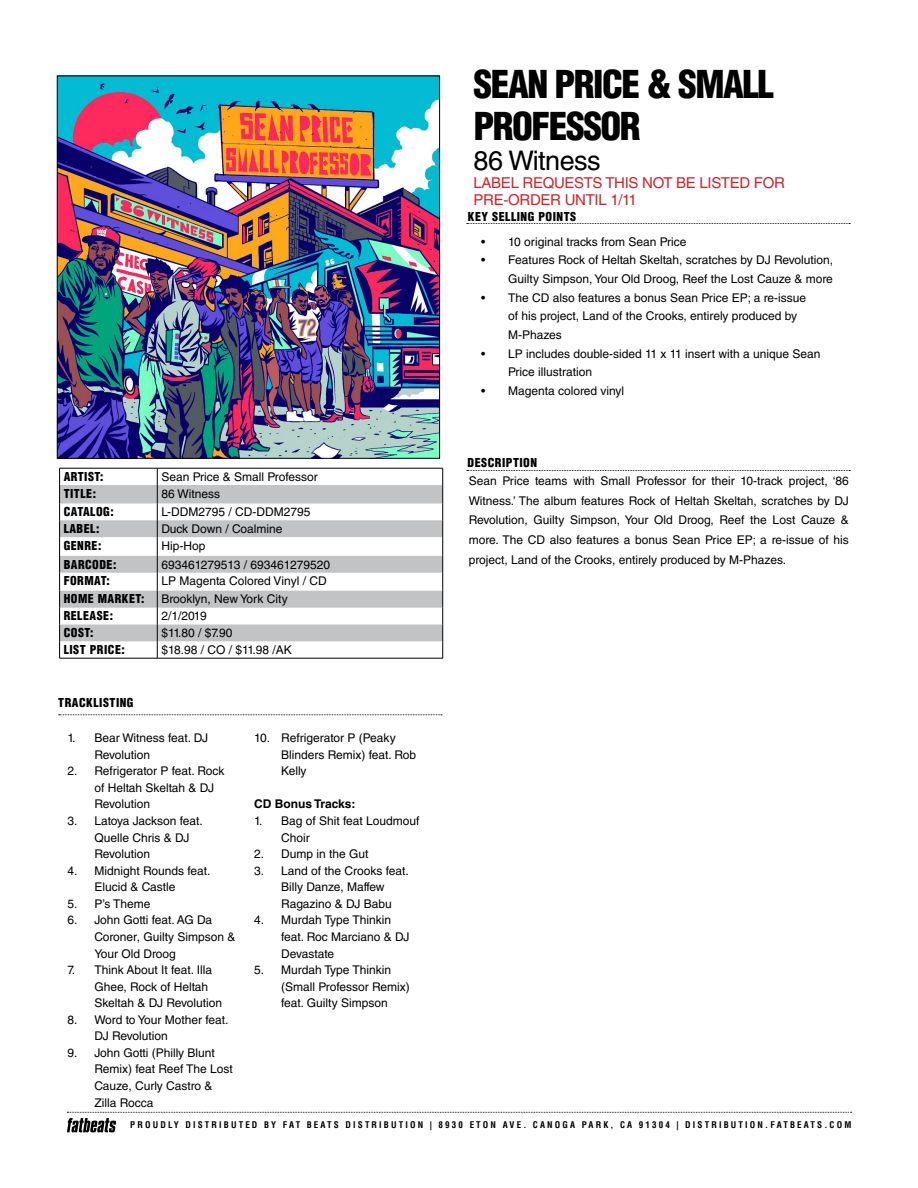
<style>
.page{position:relative;width:918px;height:1188px;background:#fff}
.page>*{position:absolute;margin:0;border:0;box-sizing:border-box;transform-origin:0 0}
.t1{font:900 condensed 37.5px/42px "Helvetica LT Std";letter-spacing:-.04em;color:#000}
.t2{font:27px "Helvetica LT Std";letter-spacing:-.02em;color:#000}
.t3{font:15px/17.4px "Helvetica LT Std";letter-spacing:-.02em;color:#d2232a}
.t4{font:12px/16.5px "Helvetica LT Std";color:#000}
.t5{font:900 condensed 12px "Helvetica LT Std";letter-spacing:.04em;color:#000}
.t6{font:700 12px "Helvetica LT Std";color:#000}
.t7{font:700 condensed 9px "Helvetica LT Std";letter-spacing:.24em;color:#000}
</style>
<div class="page">
<svg style="left:467px;top:223px;width:383px;height:1px"></svg>
<svg style="left:59px;top:714px;width:383px;height:1px"></svg>
<svg style="left:60px;top:469px;width:382px;height:189px"></svg>
<svg style="left:60px;top:485px;width:382px;height:156px;fill:#c1c3c5"></svg>
<hr style="left:59px;top:468px;width:98px;height:1px;background:#000">
<hr style="left:157px;top:468px;width:286px;height:1px;background:#000">
<svg style="left:59px;top:468px;width:1px;height:190px"></svg>
<svg style="left:442px;top:468px;width:1px;height:190px"></svg>
<hr style="left:59px;top:658px;width:98px;height:1px;background:#000">
<hr style="left:157px;top:658px;width:286px;height:1px;background:#000">
<svg style="left:157px;top:468px;width:1px;height:190px"></svg>
<img style="left:59px;top:78px;width:379px;height:379px">
<div style="left:57px;top:76px;width:383px;height:383px;border:1px solid #000"></div>
<svg style="left:67px;top:1112px;width:785px;height:20px"></svg>
<svg style="left:467px;top:470px;width:383px;height:1px"></svg>
<h1 class="t1" style="left:474px;top:63px;width:302px">SEAN PRICE &amp; SMALL<br>PROFESSOR</h1>
<h2 class="t2" style="left:474px;top:145px;width:129px">86 Witness</h2>
<p class="t3" style="left:474px;top:174px;width:313px">LABEL REQUESTS THIS NOT BE LISTED FOR<br>PRE-ORDER UNTIL 1/11</p>
<p class="t5" style="left:468px;top:209px;width:110px">KEY SELLING POINTS</p>
<p class="t4" style="left:481px;top:233px;width:207px">• 10 original tracks from Sean Price</p>
<p class="t4" style="left:481px;top:251px;width:354px;line-height:18.8px;text-align:right">• Features Rock of Heltah Skeltah, scratches by DJ Revolution,<br>Guilty Simpson, Your Old Droog, Reef the Lost Cauze &amp; more</p>
<p class="t4" style="left:508px;top:288px;width:300px;line-height:18.8px;text-indent:-27px">• The CD also features a bonus Sean Price EP; a re-issue of his project, Land of the Crooks, entirely produced by<br>M-Phazes</p>
<p class="t4" style="left:508px;top:344px;width:314px;line-height:18.8px;text-indent:-27px">• LP includes double-sided 11 x 11 insert with a unique Sean<br>Price illustration</p>
<p class="t4" style="left:481px;top:382px;width:145px">• Magenta colored vinyl</p>
<p class="t5" style="left:64px;top:469px;width:41px">ARTIST:</p>
<p class="t4" style="left:161px;top:468px;width:158px">Sean Price &amp; Small Professor</p>
<p class="t5" style="left:64px;top:486px;width:34px">TITLE:</p>
<p class="t4" style="left:161px;top:485px;width:60px">86 Witness</p>
<p class="t5" style="left:64px;top:504px;width:52px">CATALOG:</p>
<p class="t4" style="left:161px;top:504px;width:151px">L-DDM2795 / CD-DDM2795</p>
<p class="t5" style="left:64px;top:521px;width:37px">LABEL:</p>
<p class="t4" style="left:161px;top:521px;width:123px">Duck Down / Coalmine</p>
<p class="t5" style="left:64px;top:538px;width:39px">GENRE:</p>
<p class="t4" style="left:161px;top:537px;width:46px">Hip-Hop</p>
<p class="t5" style="left:64px;top:557px;width:54px">BARCODE:</p>
<p class="t4" style="left:161px;top:556px;width:170px">693461279513 / 693461279520</p>
<p class="t5" style="left:64px;top:573px;width:48px">FORMAT:</p>
<p class="t4" style="left:161px;top:573px;width:167px">LP Magenta Colored Vinyl / CD</p>
<p class="t5" style="left:64px;top:591px;width:82px">HOME MARKET:</p>
<p class="t4" style="left:161px;top:591px;width:128px">Brooklyn, New York City</p>
<p class="t5" style="left:64px;top:608px;width:51px">RELEASE:</p>
<p class="t4" style="left:161px;top:608px;width:47px">2/1/2019</p>
<p class="t5" style="left:64px;top:625px;width:31px">COST:</p>
<p class="t4" style="left:161px;top:625px;width:73px">$11.80 / $7.90</p>
<p class="t5" style="left:64px;top:642px;width:63px">LIST PRICE:</p>
<p class="t4" style="left:161px;top:642px;width:132px">$18.98 / CO / $11.98 /AK</p>
<p class="t5" style="left:58px;top:695px;width:77px">TRACKLISTING</p>
<p class="t4" style="left:94px;top:730px;width:115px;text-indent:-27px">1. Bear Witness feat. DJ<br>Revolution</p>
<p class="t4" style="left:94px;top:763px;width:132px;text-indent:-27px">2. Refrigerator P feat. Rock of Heltah Skeltah &amp; DJ<br>Revolution</p>
<p class="t4" style="left:94px;top:813px;width:110px;text-indent:-27px">3. Latoya Jackson feat.<br>Quelle Chris &amp; DJ<br>Revolution</p>
<p class="t4" style="left:94px;top:862px;width:118px;text-indent:-27px">4. Midnight Rounds feat.<br>Elucid &amp; Castle</p>
<p class="t4" style="left:67px;top:895px;width:85px">5. P’s Theme</p>
<p class="t4" style="left:94px;top:912px;width:143px;text-indent:-27px">6. John Gotti feat. AG Da<br>Coroner, Guilty Simpson &amp;<br>Your Old Droog</p>
<p class="t4" style="left:94px;top:962px;width:129px;text-indent:-27px">7. Think About It feat. Illa<br>Ghee, Rock of Heltah<br>Skeltah &amp; DJ Revolution</p>
<p class="t4" style="left:94px;top:1011px;width:136px;text-indent:-27px">8. Word to Your Mother feat.<br>DJ Revolution</p>
<p class="t4" style="left:94px;top:1044px;width:140px;text-indent:-27px">9. John Gotti (Philly Blunt<br>Remix) feat Reef The Lost<br>Cauze, Curly Castro &amp;<br>Zilla Rocca</p>
<p class="t4" style="left:281px;top:730px;width:136px;text-indent:-27px">10. Refrigerator P (Peaky<br>Blinders Remix) feat. Rob<br>Kelly</p>
<p class="t6" style="left:254px;top:797px;width:103px">CD Bonus Tracks:</p>
<p class="t4" style="left:281px;top:813px;width:140px;text-indent:-27px">1. Bag of Shit feat Loudmouf<br>Choir</p>
<p class="t4" style="left:254px;top:846px;width:116px">2. Dump in the Gut</p>
<p class="t4" style="left:281px;top:862px;width:129px;text-indent:-27px">3. Land of the Crooks feat.<br>Billy Danze, Maffew<br>Ragazino &amp; DJ Babu</p>
<p class="t4" style="left:281px;top:912px;width:130px;text-indent:-27px">4. Murdah Type Thinkin feat. Roc Marciano &amp; DJ<br>Devastate</p>
<p class="t4" style="left:281px;top:962px;width:130px;text-indent:-27px">5. Murdah Type Thinkin (Small Professor Remix) feat. Guilty Simpson</p>
<p class="t5" style="left:468px;top:455px;width:71px">DESCRIPTION</p>
<p class="t4" style="left:469px;top:471px;width:382px;line-height:19.5px;text-align:justify">Sean Price teams with Small Professor for their 10-track project, ‘86<br>Witness.’ The album features Rock of Heltah Skeltah, scratches by DJ Revolution, Guilty Simpson, Your Old Droog, Reef the Lost Cauze &amp; more. The CD also features a bonus Sean Price EP; a re-issue of his project, Land of the Crooks, entirely produced by M-Phazes.</p>
<p class="t7" style="left:130px;top:1120px;width:723px">PROUDLY DISTRIBUTED BY FAT BEATS DISTRIBUTION | 8930 ETON AVE. CANOGA PARK, CA 91304 | DISTRIBUTION.FATBEATS.COM</p>
</div>
